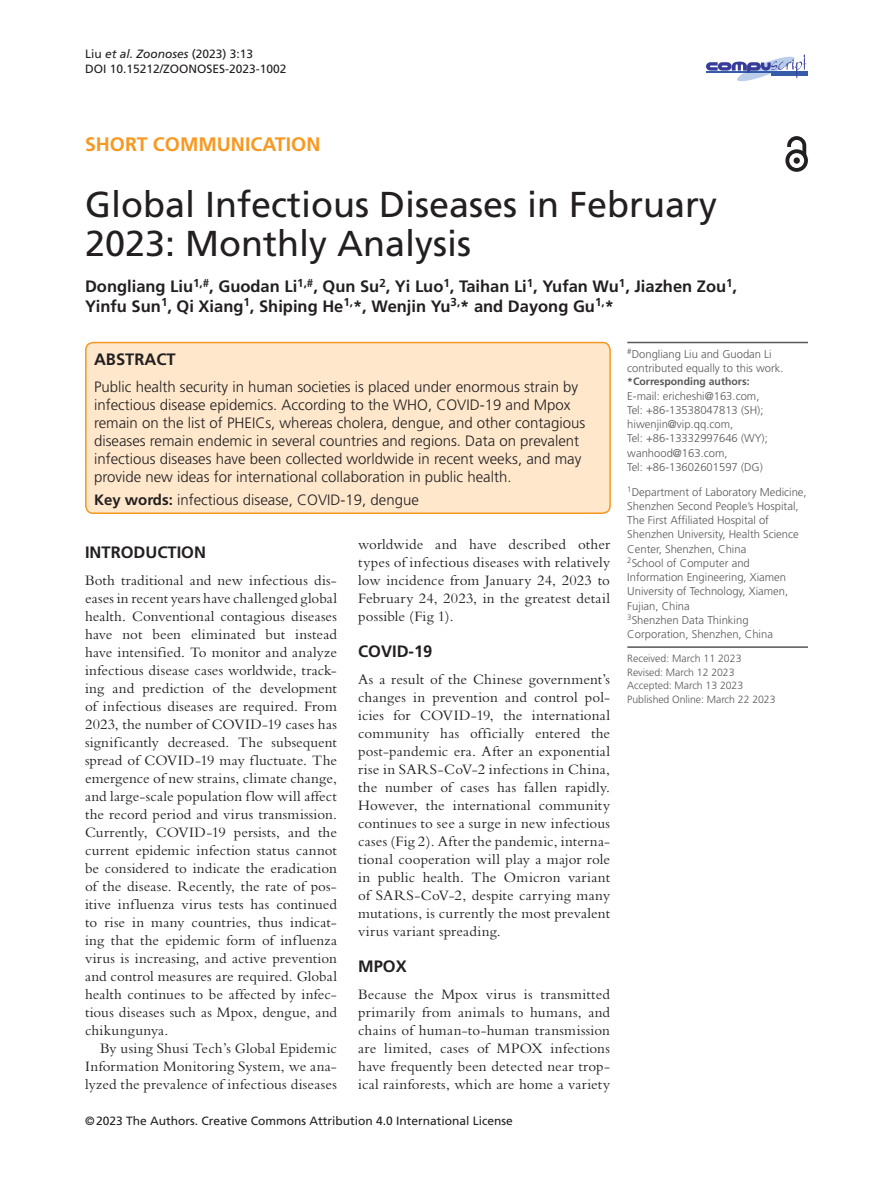
<style>
.page{position:relative;width:893px;height:1191px;background:#fff}
.page>*{position:absolute;margin:0;border:0;box-sizing:border-box;transform-origin:0 0}
.t1{font:36px/39px "Frutiger";color:#231f20}
.t2{font:700 19.5px "Frutiger";color:#f79821}
.t3{font:700 16.5px/19.5px "Frutiger";color:#231f20}
.t4{font:15px/18px "Bembo";letter-spacing:.015em;color:#231f20;text-align:justify}
.t5{font:300 15px/18px "Frutiger";color:#231f20}
.t6{font:12px/15px "Frutiger";color:#231f20}
.t7{font:300 11.25px/14.2px "Frutiger";color:#57585a}
.t8{font:300 10.5px/13.5px "Frutiger";letter-spacing:-.005em;color:#57585a}
.t9{font:700 10.5px "Frutiger";color:#57585a}
.s1{font-style:italic}
.s2{font-weight:700}
</style>
<div class="page">
<hr style="left:771px;top:71px;width:37px;height:4px;background:#345caa">
<svg style="left:706px;top:54px;width:101px;height:28px"></svg>
<svg style="left:785px;top:136px;width:23px;height:36px"></svg>
<hr style="left:627px;top:342px;width:181px;height:1px;background:#57585a">
<hr style="left:627px;top:646px;width:181px;height:2px;background:#57585a">
<div style="left:86px;top:342px;width:524px;height:171px;background:#fee7cb;border-radius:8px"></div>
<div style="left:85px;top:342px;width:526px;height:172px;border:2px solid #f79821;border-radius:8px"></div>
<p class="t6" style="left:85px;top:46px;width:203px">Liu <span class="s1">et al. Zoonoses</span> (2023) 3:13<br>DOI 10.15212/ZOONOSES-2023-1002</p>
<h2 class="t2" style="left:85px;top:132px;width:237px">SHORT COMMUNICATION</h2>
<h1 class="t1" style="left:85px;top:185px;width:634px">Global Infectious Diseases in February<br>2023: Monthly Analysis</h1>
<p class="t3" style="left:85px;top:277px;width:654px">Dongliang Liu<sup>1,#</sup>, Guodan Li<sup>1,#</sup>, Qun Su<sup>2</sup>, Yi Luo<sup>1</sup>, Taihan Li<sup>1</sup>, Yufan Wu<sup>1</sup>, Jiazhen Zou<sup>1</sup>,<br>Yinfu Sun<sup>1</sup>, Qi Xiang<sup>1</sup>, Shiping He<sup>1,</sup>*, Wenjin Yu<sup>3,</sup>* and Dayong Gu<sup>1,</sup>*</p>
<p class="t3" style="left:94px;top:349px;width:83px">ABSTRACT</p>
<p class="t5" style="left:94px;top:378px;width:493px">Public health security in human societies is placed under enormous strain by infectious disease epidemics. According to the WHO, COVID-19 and Mpox remain on the list of PHEICs, whereas cholera, dengue, and other contagious diseases remain endemic in several countries and regions. Data on prevalent infectious diseases have been collected worldwide in recent weeks, and may provide new ideas for international collaboration in public health.</p>
<p class="t5" style="left:94px;top:491px;width:326px"><span class="s2">Key words:</span> infectious disease, COVID-19, dengue</p>
<p class="t3" style="left:85px;top:543px;width:123px">INTRODUCTION</p>
<p class="t4" style="left:85px;top:571px;width:253px">Both traditional and new infectious dis&shy;eases in recent years have challenged global health. Conventional contagious diseases have not been eliminated but instead have intensified. To monitor and analyze infectious disease cases worldwide, track&shy;ing and prediction of the development of infectious diseases are required. From 2023, the number of COVID-19 cases has significantly decreased. The subsequent spread of COVID-19 may fluctuate. The emergence of new strains, climate change, and large-scale population flow will affect the record period and virus transmission.<br>Currently, COVID-19 persists, and the current epidemic infection status cannot be considered to indicate the eradication of the disease. Recently, the rate of pos&shy;itive influenza virus tests has continued to rise in many countries, thus indicat&shy;ing that the epidemic form of influenza virus is increasing, and active prevention and control measures are required. Global health continues to be affected by infec&shy;tious diseases such as Mpox, dengue, and chikungunya.</p>
<p class="t4" style="left:85px;top:1039px;width:253px;text-indent:15px">By using Shusi Tech’s Global Epidemic Information Monitoring System, we ana&shy;lyzed the prevalence of infectious diseases</p>
<p class="t4" style="left:358px;top:535px;width:253px">worldwide and have described other types of infectious diseases with relatively low incidence from January 24, 2023 to February 24, 2023, in the greatest detail possible (Fig 1).</p>
<p class="t3" style="left:358px;top:642px;width:76px">COVID-19</p>
<p class="t4" style="left:358px;top:670px;width:253px">As a result of the Chinese government’s changes in prevention and control pol&shy;icies for COVID-19, the international community has officially entered the post-pandemic era. After an exponential rise in SARS-CoV-2 infections in China, the number of cases has fallen rapidly.<br>However, the international community continues to see a surge in new infectious cases (Fig 2). After the pandemic, interna&shy;tional cooperation will play a major role in public health. The Omicron variant of SARS-CoV-2, despite carrying many mutations, is currently the most prevalent virus variant spreading.</p>
<p class="t3" style="left:358px;top:957px;width:50px">MPOX</p>
<p class="t4" style="left:358px;top:985px;width:253px">Because the Mpox virus is transmitted primarily from animals to humans, and chains of human-to-human transmission are limited, cases of MPOX infections have frequently been detected near trop&shy;ical rainforests, which are home a variety</p>
<p class="t6" style="left:85px;top:1113px;width:429px">©2023 The Authors. Creative Commons Attribution 4.0 International License</p>
<p class="t7" style="left:627px;top:347px;width:158px"><sup>#</sup>Dongliang Liu and Guodan Li contributed equally to this work.</p>
<p class="t9" style="left:627px;top:375px;width:124px">*Corresponding authors:</p>
<p class="t7" style="left:627px;top:389px;width:142px">E-mail: ericheshi@163.com,<br>Tel: +86-13538047813 (SH); hiwenjin@vip.qq.com,<br>Tel: +86-13332997646 (WY); wanhood@163.com,<br>Tel: +86-13602601597 (DG)</p>
<p class="t7" style="left:627px;top:485px;width:181px"><sup>1</sup>Department of Laboratory Medicine,<br>Shenzhen Second People’s Hospital,<br>The First Affiliated Hospital of<br>Shenzhen University, Health Science<br>Center, Shenzhen, China<br><sup>2</sup>School of Computer and<br>Information Engineering, Xiamen<br>University of Technology, Xiamen,<br>Fujian, China<br><sup>3</sup>Shenzhen Data Thinking<br>Corporation, Shenzhen, China</p>
<p class="t8" style="left:627px;top:652px;width:150px">Received: March 11 2023<br>Revised: March 12 2023<br>Accepted: March 13 2023<br>Published Online: March 22 2023</p>
</div>
